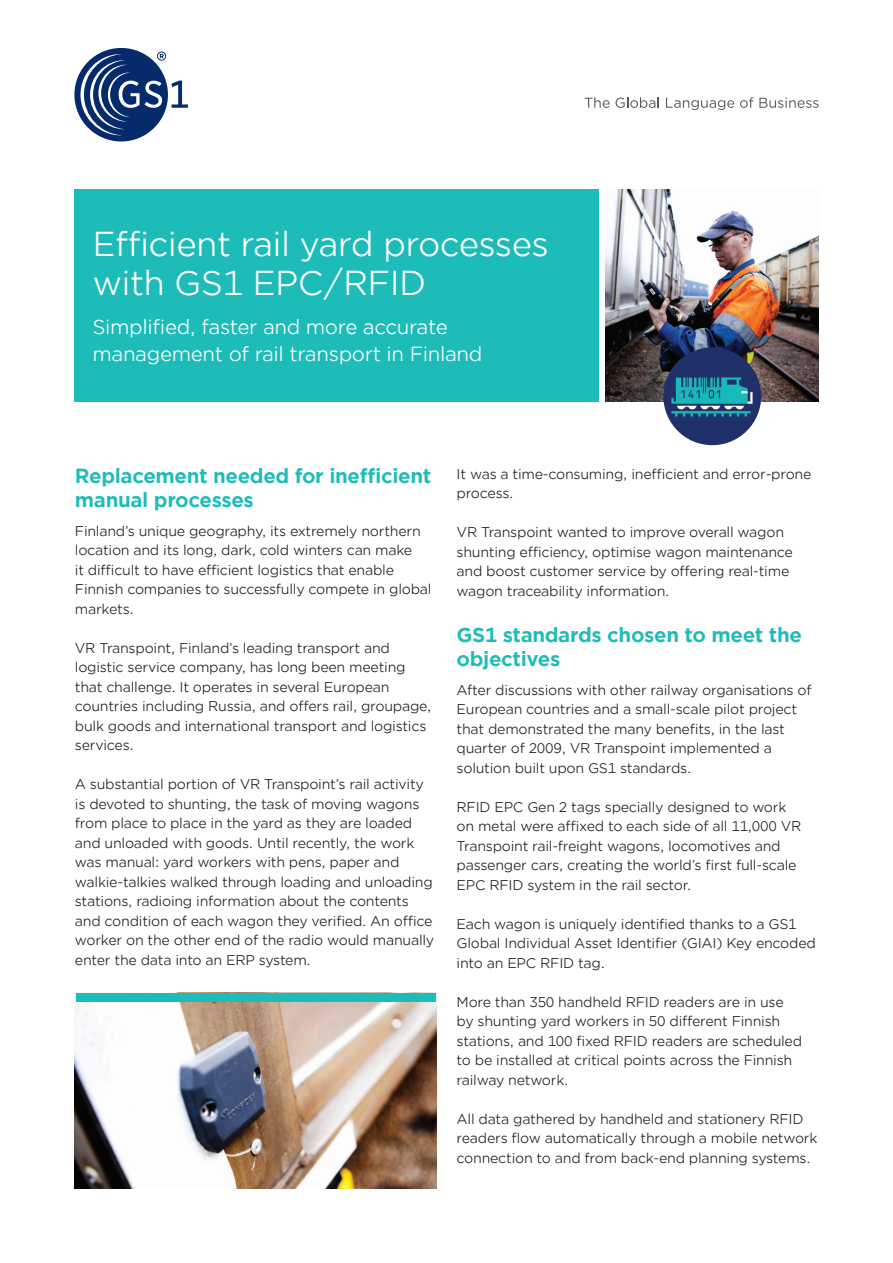
<style>
.page{position:relative;width:893px;height:1263px;background:#fff}
.page>*{position:absolute;margin:0;border:0;box-sizing:border-box;transform-origin:0 0}
.t1{font:33px/39px "Gotham Office";letter-spacing:-.02em;color:#fff}
.t2{font:700 19.5px/24px "Gotham Office";letter-spacing:-.02em;color:#1dbcb8}
.t3{font:19.5px/27px "Gotham Office";letter-spacing:-.02em;color:#fff}
.sous_titre_DEN{font:13.5px/19.5px "Gotham Office";letter-spacing:-.02em;color:#231f20}
</style>
<div class="page">
<svg style="left:585px;top:97px;width:74px;height:11px"></svg>
<svg style="left:666px;top:98px;width:68px;height:12px"></svg>
<svg style="left:740px;top:97px;width:79px;height:11px"></svg>
<div style="left:74px;top:48px;width:94px;height:93px;background:#052b6c;border-radius:50%"></div>
<svg style="left:80px;top:52px;width:108px;height:83px"></svg>
<div style="left:74px;top:189px;width:525px;height:213px;background:#1dbcb8"></div>
<img style="left:606px;top:189px;width:213px;height:213px">
<img style="left:663px;top:347px;width:98px;height:98px;border-radius:49px">
<img style="left:75px;top:1001px;width:361px;height:187px">
<div style="left:76px;top:993px;width:360px;height:8px;background:#1dbcb8"></div>
<h1 class="t1" style="left:92px;top:224px;width:458px">Efficient rail yard processes with GS1 EPC/RFID</h1>
<h2 class="t3" style="left:92px;top:313px;width:392px">Simplified, faster and more accurate management of rail transport in Finland</h2>
<p class="t2" style="left:75px;top:464px;width:358px">Replacement needed for inefficient manual processes</p>
<p class="sous_titre_DEN" style="left:75px;top:521px;width:358px">Finland’s unique geography, its extremely northern location and its long, dark, cold winters can make<br>it difficult to have efficient logistics that enable Finnish companies to successfully compete in global markets.</p>
<p class="sous_titre_DEN" style="left:75px;top:638px;width:358px">VR Transpoint, Finland’s leading transport and logistic service company, has long been meeting that challenge. It operates in several European countries including Russia, and offers rail, groupage, bulk goods and international transport and logistics services.</p>
<p class="sous_titre_DEN" style="left:75px;top:774px;width:361px">A substantial portion of VR Transpoint’s rail activity is devoted to shunting, the task of moving wagons from place to place in the yard as they are loaded and unloaded with goods. Until recently, the work was manual: yard workers with pens, paper and walkie-talkies walked through loading and unloading stations, radioing information about the contents and condition of each wagon they verified. An office worker on the other end of the radio would manually enter the data into an ERP system.</p>
<p class="sous_titre_DEN" style="left:457px;top:463px;width:356px">It was a time-consuming, inefficient and error-prone process.</p>
<p class="sous_titre_DEN" style="left:457px;top:522px;width:338px">VR Transpoint wanted to improve overall wagon shunting efficiency, optimise wagon maintenance and boost customer service by offering real-time wagon traceability information.</p>
<p class="t2" style="left:457px;top:623px;width:347px">GS1 standards chosen to meet the objectives</p>
<p class="sous_titre_DEN" style="left:457px;top:679px;width:357px">After discussions with other railway organisations of European countries and a small-scale pilot project that demonstrated the many benefits, in the last quarter of 2009, VR Transpoint implemented a solution built upon GS1 standards.</p>
<p class="sous_titre_DEN" style="left:457px;top:796px;width:346px">RFID EPC Gen 2 tags specially designed to work on metal were affixed to each side of all 11,000 VR Transpoint rail-freight wagons, locomotives and passenger cars, creating the world’s first full-scale EPC RFID system in the rail sector.</p>
<p class="sous_titre_DEN" style="left:457px;top:913px;width:361px">Each wagon is uniquely identified thanks to a GS1<br>Global Individual Asset Identifier (GIAI) Key encoded into an EPC RFID tag.</p>
<p class="sous_titre_DEN" style="left:457px;top:991px;width:347px">More than 350 handheld RFID readers are in use by shunting yard workers in 50 different Finnish stations, and 100 fixed RFID readers are scheduled to be installed at critical points across the Finnish railway network.</p>
<p class="sous_titre_DEN" style="left:457px;top:1108px;width:362px">All data gathered by handheld and stationery RFID readers flow automatically through a mobile network connection to and from back-end planning systems.</p>
</div>
